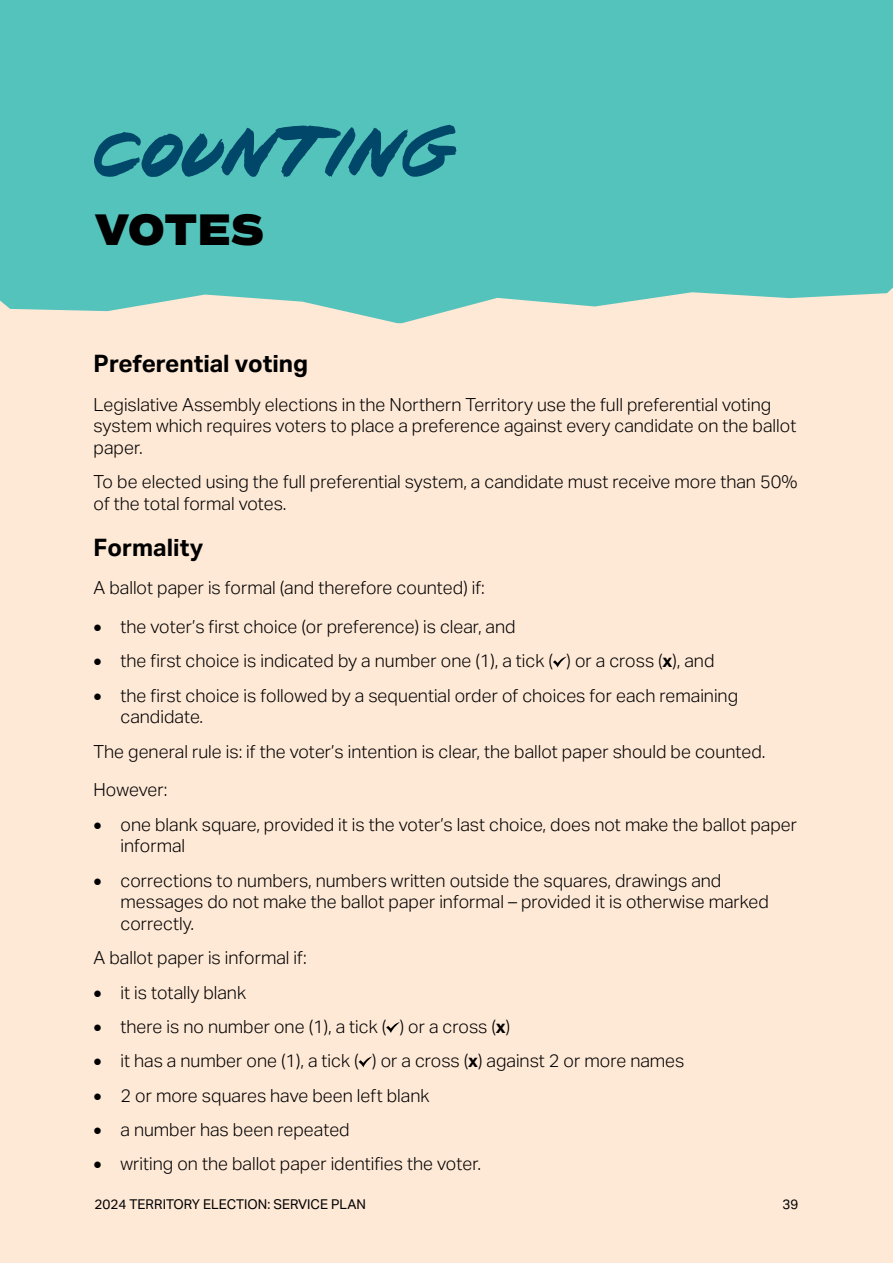
<style>
.page{position:relative;width:893px;height:1263px;background:#fee8d6}
.page>*{position:absolute;margin:0;border:0;box-sizing:border-box;transform-origin:0 0}
.Blue_chapter_heading_1{font:78.3px "Make Your Mark";letter-spacing:-.015em;color:#004769}
.Black_all_caps_chapter_heading{font:800 45px "Commuters Sans";letter-spacing:-.015em;color:#000}
.Heading_2{font:700 24px "Aktiv Grotesk";color:#000}
.t1{font:300 18px/21.6px "Aktiv Grotesk";color:#000}
.t2{font:13.5px "Aktiv Grotesk";color:#000}
.s1{font-weight:700}
</style>
<div class="page">
<svg style="left:553px;top:657px;width:13px;height:10px"></svg>
<svg style="left:386px;top:1022px;width:14px;height:11px"></svg>
<svg style="left:359px;top:1056px;width:13px;height:11px"></svg>
<div style="left:0;top:0;width:893px;height:323px;background:#54c3bb"></div>
<p class="Blue_chapter_heading_1" style="left:94px;top:93px;width:365px">COUNTING</p>
<p class="Black_all_caps_chapter_heading" style="left:94px;top:202px;width:171px">VOTES</p>
<p class="Heading_2" style="left:94px;top:350px;width:216px">Preferential voting</p>
<p class="t1" style="left:94px;top:394px;width:704px">Legislative Assembly elections in the Northern Territory use the full preferential voting system which requires voters to place a preference against every candidate on the ballot paper.</p>
<p class="t1" style="left:94px;top:471px;width:705px">To be elected using the full preferential system, a candidate must receive more than 50% of the total formal votes.</p>
<p class="Heading_2" style="left:94px;top:533px;width:111px">Formality</p>
<p class="t1" style="left:94px;top:577px;width:393px">A ballot paper is formal (and therefore counted) if:</p>
<p class="t1" style="left:94px;top:616px;width:424px">• the voter’s first choice (or preference) is clear, and</p>
<p class="t1" style="left:94px;top:650px;width:622px">• the first choice is indicated by a number one (1), a tick ( ) or a cross (<span class="s1">x</span>), and</p>
<p class="t1" style="left:121px;top:685px;width:619px;text-indent:-27px">• the first choice is followed by a sequential order of choices for each remaining candidate.</p>
<p class="t1" style="left:94px;top:741px;width:673px">The general rule is: if the voter’s intention is clear, the ballot paper should be counted.</p>
<p class="t1" style="left:94px;top:779px;width:75px">However:</p>
<p class="t1" style="left:121px;top:814px;width:678px;text-indent:-27px">• one blank square, provided it is the voter’s last choice, does not make the ballot paper informal</p>
<p class="t1" style="left:121px;top:870px;width:650px;text-indent:-27px">• corrections to numbers, numbers written outside the squares, drawings and messages do not make the ballot paper informal – provided it is otherwise marked correctly.</p>
<p class="t1" style="left:94px;top:947px;width:215px">A ballot paper is informal if:</p>
<p class="t1" style="left:94px;top:981px;width:154px">• it is totally blank</p>
<p class="t1" style="left:94px;top:1016px;width:418px">• there is no number one (1), a tick ( ) or a cross (<span class="s1">x</span>)</p>
<p class="t1" style="left:94px;top:1050px;width:592px">• it has a number one (1), a tick ( ) or a cross (<span class="s1">x</span>) against 2 or more names</p>
<p class="t1" style="left:94px;top:1085px;width:337px">• 2 or more squares have been left blank</p>
<p class="t1" style="left:94px;top:1119px;width:258px">• a number has been repeated</p>
<p class="t1" style="left:94px;top:1153px;width:389px">• writing on the ballot paper identifies the voter.</p>
<p class="t2" style="left:95px;top:1196px;width:273px">2024 TERRITORY ELECTION: SERVICE PLAN</p>
<p class="t2" style="left:782px;top:1196px;width:17px">39</p>
</div>
